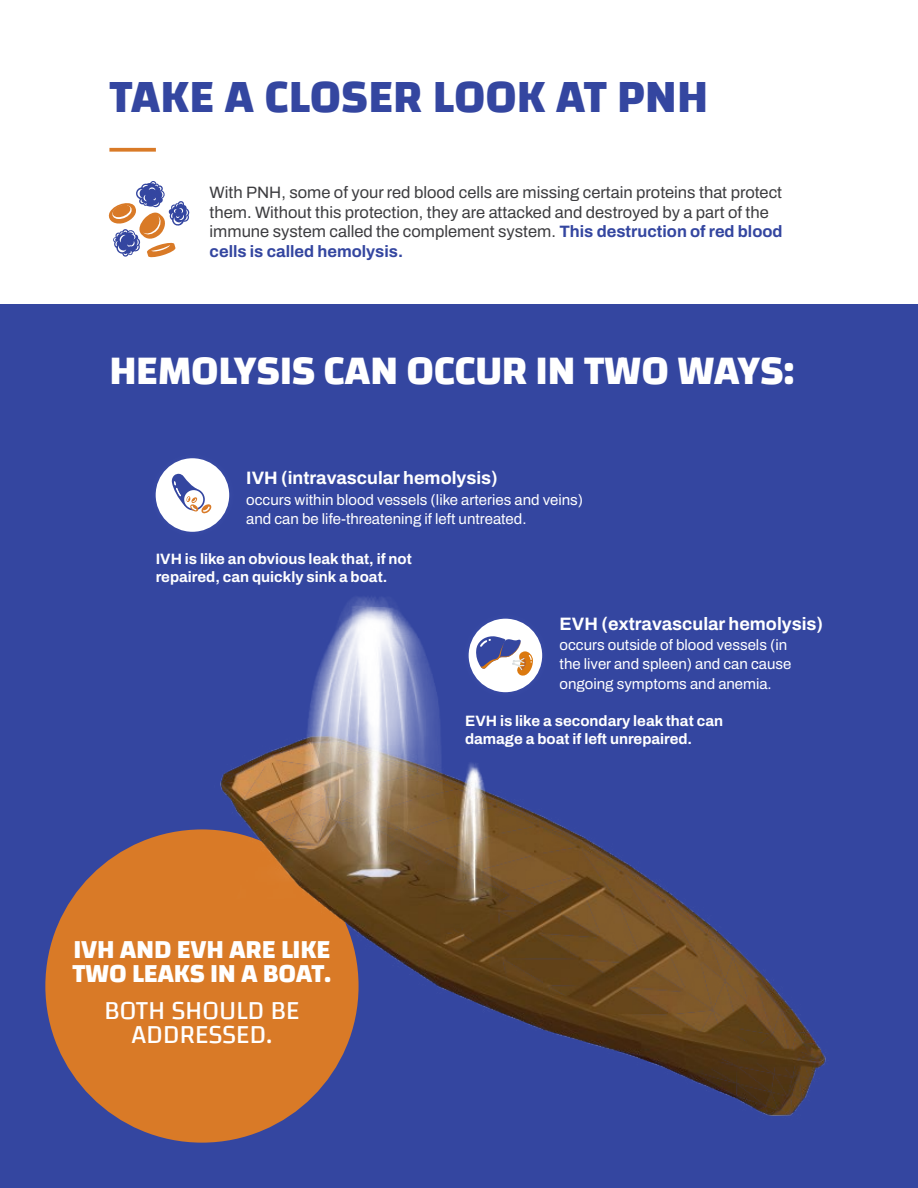
<style>
.page{position:relative;width:918px;height:1188px;background:#fff}
.page>*{position:absolute;margin:0;border:0;box-sizing:border-box;transform-origin:0 0}
.t1{font:700 48px "Changa";color:#3446a0}
.t2{font:700 42.15px "Changa";letter-spacing:-.01em;color:#fff}
.t3{font:700 27px/24px "Changa";letter-spacing:-.01em;color:#fff}
.t4{font:27px/24px "Changa";letter-spacing:-.01em;color:#fff;text-align:center}
.t5{font:700 18px "Archivo";color:#fff}
.t6{font:600 16.5px/19.5px "Archivo";color:#3d3d40}
.t7{font:600 15px/19.5px "Archivo";color:#fff}
.t8{font:700 15px/18px "Archivo";color:#fff}
.s1{font-weight:700;color:#3446a0}
</style>
<div class="page">
<div style="left:0;top:305px;width:918px;height:883px;background:#3446a0"></div>
<img style="left:155px;top:458px;width:75px;height:74px">
<div style="left:156px;top:458px;width:73px;height:74px;background:#fff;border-radius:50%"></div>
<svg style="left:172px;top:474px;width:33px;height:36px"></svg>
<svg style="left:109px;top:148px;width:47px;height:4px"></svg>
<svg style="left:108px;top:181px;width:82px;height:77px"></svg>
<div style="left:45px;top:829px;width:314px;height:314px;background:#d97a27;border-radius:50%"></div>
<img style="left:190px;top:503px;width:636px;height:640px">
<img style="left:461px;top:612px;width:89px;height:88px">
<div style="left:469px;top:619px;width:73px;height:73px;background:#fff;border-radius:50%"></div>
<svg style="left:476px;top:636px;width:57px;height:42px"></svg>
<h1 class="t1" style="left:109px;top:67px;width:600px">TAKE A CLOSER LOOK AT PNH</h1>
<p class="t6" style="left:210px;top:183px;width:575px">With PNH, some of your red blood cells are missing certain proteins that protect them. Without this protection, they are attacked and destroyed by a part of the immune system called the complement system. <span class="s1">This destruction of red blood cells is called hemolysis.</span></p>
<h2 class="t2" style="left:109px;top:345px;width:687px">HEMOLYSIS CAN OCCUR IN TWO WAYS:</h2>
<p class="t5" style="left:246px;top:465px;width:253px">IVH (intravascular hemolysis)</p>
<p class="t7" style="left:246px;top:490px;width:338px">occurs within blood vessels (like arteries and veins) and can be life-threatening if left untreated.</p>
<p class="t8" style="left:156px;top:550px;width:258px">IVH is like an obvious leak that, if not repaired, can quickly sink a boat.</p>
<p class="t5" style="left:560px;top:610px;width:265px">EVH (extravascular hemolysis)</p>
<p class="t7" style="left:560px;top:635px;width:233px">occurs outside of blood vessels (in the liver and spleen) and can cause ongoing symptoms and anemia.</p>
<p class="t8" style="left:465px;top:711px;width:259px">EVH is like a secondary leak that can damage a boat if left unrepaired.</p>
<h3 class="t3" style="left:73px;top:936px;width:260px">IVH AND EVH ARE LIKE<br>TWO LEAKS IN A BOAT.</h3>
<h3 class="t4" style="left:104px;top:998px;width:197px">BOTH SHOULD BE<br>ADDRESSED.</h3>
</div>
